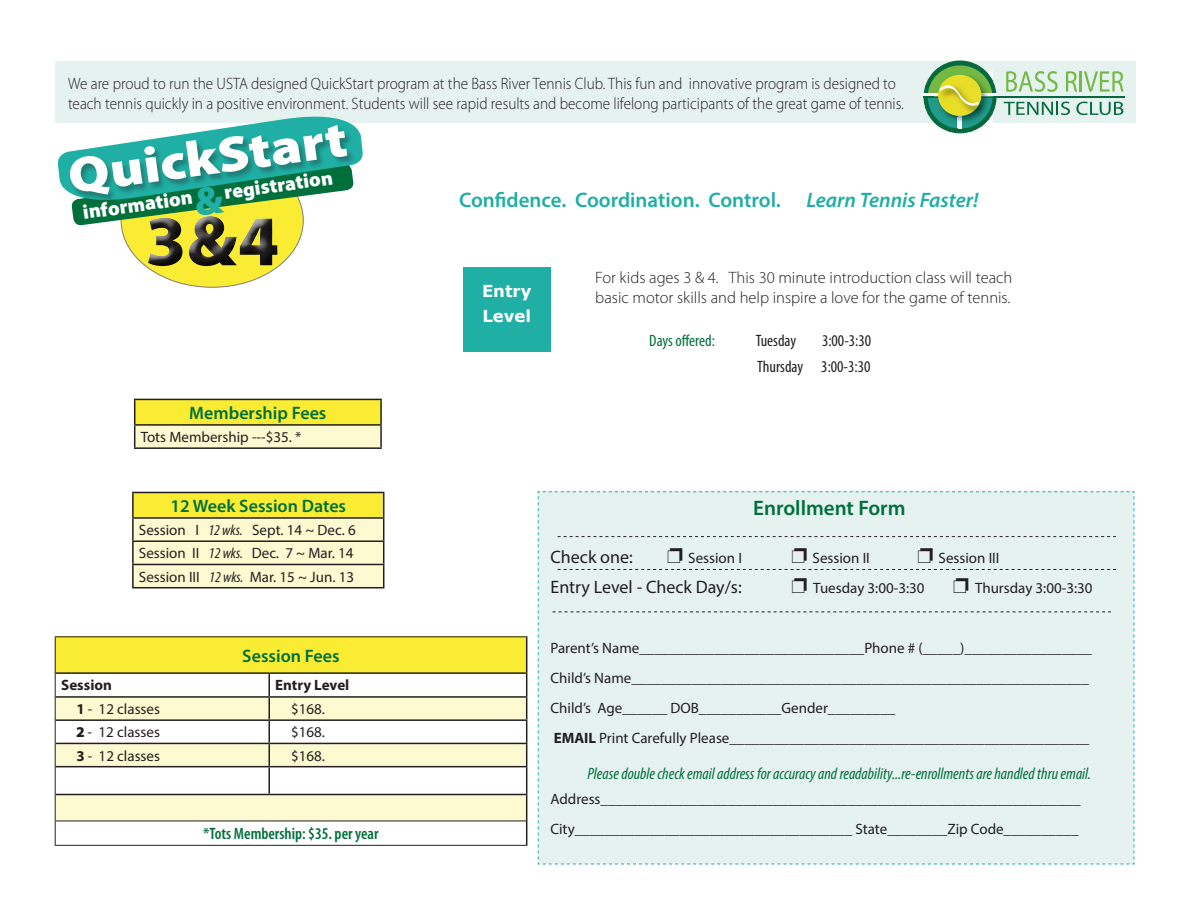
<style>
.page{position:relative;width:1188px;height:918px;background:#fff}
.page>*{position:absolute;margin:0;border:0;box-sizing:border-box;transform-origin:0 0}
.t1{font:600 21px "Myriad Pro";color:#1fafa4}
.t2{font:600 21px "Myriad Pro";color:#006f3c}
.t3{font:900 20.1px "Myriad Pro";color:#fff}
.t4{font:600 18px "Myriad Pro";color:#006f3c}
.t5{font:18px "Myriad Pro";color:#231f20}
.t6{font:300 16.5px/19.5px "Myriad Pro";color:#231f20;scale:.92 1}
.t7{font:300 16.5px "Myriad Pro";color:#231f20}
.t8{font:italic condensed 16.5px "Myriad Pro";color:#006f3c}
.t9{font:condensed 16.5px "Myriad Pro";color:#231f20}
.t10{font:600 condensed 16.5px "Myriad Pro";color:#006f3c}
.t11{font:condensed 16.5px "Myriad Pro";color:#006f3c}
.t12{font:700 16.5px "Verdana";color:#fff}
.t13{font:15px/30px "Myriad Pro";color:#231f20}
.t14{font:700 15px "Myriad Pro";color:#231f20}
.s1{font-style:italic;font-stretch:condensed}
.s2{font-weight:700}
.s3{font-weight:900}
.s4{font-style:italic}
</style>
<div class="page">
<div style="left:121px;top:153px;width:182px;height:134px;background:#f9ec33;border-radius:50%"></div>
<div style="left:55px;top:62px;width:1080px;height:61px;background:#e6f2f0"></div>
<hr style="left:924px;top:97px;width:201px;height:1px;background:#06693e">
<svg style="left:924px;top:60px;width:73px;height:73px"></svg>
<svg style="left:1006px;top:71px;width:52px;height:21px"></svg>
<svg style="left:1066px;top:71px;width:11px;height:21px"></svg>
<hr style="left:1080px;top:71px;width:2px;height:21px;background:#73b943">
<svg style="left:1084px;top:71px;width:40px;height:21px"></svg>
<svg style="left:1004px;top:102px;width:66px;height:13px"></svg>
<svg style="left:1076px;top:102px;width:47px;height:13px"></svg>
<div style="left:463px;top:268px;width:87px;height:84px;background:#1fafa4"></div>
<div style="left:139px;top:211px;width:149px;height:66px;background:#231f20;opacity:.75"></div>
<div style="left:135px;top:399px;width:246px;height:26px;background:#f9ec33"></div>
<div style="left:135px;top:425px;width:246px;height:23px;background:#fdf9d0"></div>
<hr style="left:134px;top:399px;width:248px;height:1px;background:#231f20">
<hr style="left:380px;top:400px;width:2px;height:24px;background:#231f20">
<hr style="left:134px;top:424px;width:248px;height:2px;background:#231f20">
<svg style="left:134px;top:400px;width:1px;height:47px"></svg>
<hr style="left:380px;top:426px;width:2px;height:21px;background:#231f20">
<hr style="left:134px;top:447px;width:248px;height:2px;background:#231f20">
<div style="left:55px;top:637px;width:472px;height:36px;background:#f9ec33"></div>
<svg style="left:56px;top:698px;width:470px;height:123px;fill:#fdf9d0"></svg>
<hr style="left:526px;top:637px;width:1px;height:35px;background:#231f20">
<hr style="left:56px;top:672px;width:213px;height:2px;background:#231f20">
<hr style="left:269px;top:672px;width:258px;height:2px;background:#231f20">
<hr style="left:268px;top:674px;width:2px;height:22px;background:#231f20">
<hr style="left:56px;top:696px;width:213px;height:2px;background:#231f20">
<hr style="left:269px;top:696px;width:258px;height:2px;background:#231f20">
<hr style="left:268px;top:698px;width:2px;height:21px;background:#231f20">
<hr style="left:56px;top:719px;width:213px;height:2px;background:#231f20">
<hr style="left:269px;top:719px;width:258px;height:2px;background:#231f20">
<hr style="left:268px;top:721px;width:2px;height:22px;background:#231f20">
<hr style="left:56px;top:743px;width:213px;height:1px;background:#231f20">
<hr style="left:269px;top:743px;width:258px;height:1px;background:#231f20">
<hr style="left:268px;top:744px;width:2px;height:22px;background:#231f20">
<hr style="left:56px;top:766px;width:213px;height:1px;background:#231f20">
<hr style="left:269px;top:766px;width:258px;height:1px;background:#231f20">
<hr style="left:268px;top:767px;width:2px;height:27px;background:#231f20">
<hr style="left:56px;top:794px;width:213px;height:1px;background:#231f20">
<hr style="left:269px;top:794px;width:258px;height:1px;background:#231f20">
<svg style="left:526px;top:674px;width:1px;height:171px"></svg>
<hr style="left:55px;top:636px;width:214px;height:1px;background:#231f20">
<hr style="left:55px;top:637px;width:1px;height:36px;background:#231f20">
<hr style="left:269px;top:636px;width:258px;height:1px;background:#231f20">
<hr style="left:55px;top:821px;width:214px;height:1px;background:#231f20">
<svg style="left:55px;top:673px;width:1px;height:172px"></svg>
<hr style="left:269px;top:821px;width:257px;height:1px;background:#231f20">
<hr style="left:55px;top:845px;width:214px;height:1px;background:#231f20">
<hr style="left:269px;top:845px;width:258px;height:1px;background:#231f20">
<hr style="left:132px;top:492px;width:252px;height:1px;background:#231f20">
<hr style="left:132px;top:493px;width:2px;height:24px;background:#231f20">
<hr style="left:132px;top:517px;width:252px;height:2px;background:#231f20">
<hr style="left:132px;top:519px;width:2px;height:21px;background:#231f20">
<hr style="left:132px;top:540px;width:252px;height:2px;background:#231f20">
<hr style="left:132px;top:542px;width:2px;height:22px;background:#231f20">
<hr style="left:132px;top:564px;width:252px;height:1px;background:#231f20">
<hr style="left:132px;top:565px;width:2px;height:22px;background:#231f20">
<svg style="left:133px;top:493px;width:251px;height:94px"></svg>
<hr style="left:132px;top:587px;width:252px;height:1px;background:#231f20">
<div style="left:538px;top:491px;width:597px;height:374px;background:#e6f2f0"></div>
<svg style="left:57px;top:116px;width:306px;height:150px"></svg>
<p class="t6" style="left:68px;top:74px;width:910px">We are proud to run the USTA designed QuickStart program at the Bass River Tennis Club. This fun and innovative program is designed to teach tennis quickly in a positive environment. Students will see rapid results and become lifelong participants of the great game of tennis.</p>
<p class="t3" style="left:81px;top:201px;width:112px;rotate:-8deg">information</p>
<p class="t3" style="left:223px;top:181px;width:111px;rotate:-8deg">registration</p>
<p class="t4" style="left:189px;top:401px;width:139px">Membership Fees</p>
<p class="t13" style="left:141px;top:422px;width:162px">Tots Membership ---$35. *</p>
<p class="t4" style="left:170px;top:494px;width:177px">12 Week Session Dates</p>
<p class="t13" style="left:139px;top:515px;width:218px">Session I <span class="s1">12 wks.</span> Sept. 14 ~ Dec. 6</p>
<p class="t13" style="left:139px;top:538px;width:216px">Session II <span class="s1">12 wks.</span> Dec. 7 ~ Mar. 14</p>
<p class="t13" style="left:139px;top:561px;width:217px">Session III <span class="s1">12 wks.</span> Mar. 15 ~ Jun. 13</p>
<p class="t4" style="left:242px;top:645px;width:99px">Session Fees</p>
<p class="t14" style="left:61px;top:676px;width:52px">Session</p>
<p class="t14" style="left:275px;top:676px;width:76px">Entry Level</p>
<p class="t13" style="left:76px;top:694px;width:85px"><span class="s2">1</span> - 12 classes</p>
<p class="t13" style="left:291px;top:694px;width:35px">$168.</p>
<p class="t13" style="left:76px;top:717px;width:85px"><span class="s3">2</span> - 12 classes</p>
<p class="t13" style="left:291px;top:717px;width:35px">$168.</p>
<p class="t13" style="left:76px;top:740px;width:85px"><span class="s2">3</span> - 12 classes</p>
<p class="t13" style="left:291px;top:740px;width:35px">$168.</p>
<p class="t10" style="left:203px;top:825px;width:177px">*Tots Membership: $35. per year</p>
<p class="t1" style="left:459px;top:187px;width:521px">Confidence. Coordination. Control. <span class="s4">Learn Tennis Faster!</span></p>
<p class="t12" style="left:482px;top:280px;width:51px">Entry</p>
<p class="t12" style="left:482px;top:306px;width:50px">Level</p>
<p class="t7" style="left:595px;top:268px;width:419px">For kids ages 3 &amp; 4. This 30 minute introduction class will teach</p>
<p class="t7" style="left:595px;top:288px;width:417px">basic motor skills and help inspire a love for the game of tennis.</p>
<p class="t11" style="left:649px;top:331px;width:67px">Days offered:</p>
<p class="t9" style="left:756px;top:331px;width:42px">Tuesday</p>
<p class="t9" style="left:822px;top:331px;width:51px">3:00-3:30</p>
<p class="t9" style="left:757px;top:356px;width:115px">Thursday 3:00-3:30</p>
<p class="t2" style="left:753px;top:495px;width:154px">Enrollment Form</p>
<p class="t5" style="left:550px;top:545px;width:84px">Check one:</p>
<p class="t13" style="left:688px;top:542px;width:55px">Session I</p>
<p class="t13" style="left:813px;top:542px;width:59px">Session II</p>
<p class="t13" style="left:939px;top:542px;width:62px">Session III</p>
<p class="t5" style="left:551px;top:575px;width:193px">Entry Level - Check Day/s:</p>
<p class="t13" style="left:813px;top:572px;width:113px">Tuesday 3:00-3:30</p>
<p class="t13" style="left:975px;top:572px;width:119px">Thursday 3:00-3:30</p>
<p class="t13" style="left:550px;top:632px;width:543px">Parent’s Name______________________________Phone # (_____)_________________ Child’s Name_____________________________________________________________ Child’s Age______ DOB___________Gender_________<br><span class="s2">EMAIL</span> Print Carefully Please________________________________________________</p>
<p class="t8" style="left:587px;top:764px;width:505px">Please double check email address for accuracy and readability...re-enrollments are handled thru email.</p>
<p class="t13" style="left:551px;top:784px;width:532px">Address________________________________________________________________</p>
<p class="t13" style="left:551px;top:814px;width:530px">City_____________________________________ State________Zip Code__________</p>
</div>
